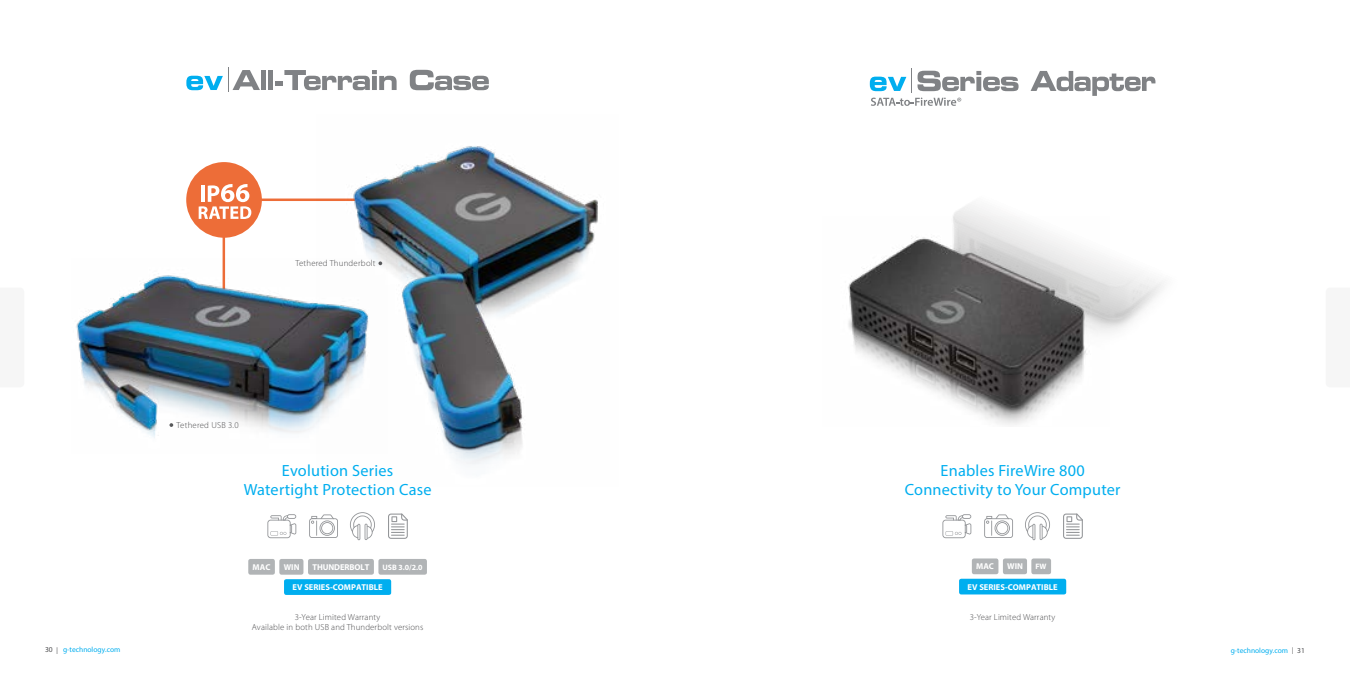
<style>
.page{position:relative;width:1350px;height:675px;background:#fff}
.page>*{position:absolute;margin:0;border:0;box-sizing:border-box;transform-origin:0 0}
.t1{font:16.25px/18.8px "Myriad Pro";letter-spacing:.015em;color:#00aeef;text-align:center}
.t2{font:300 8.75px/10.5px "Myriad Pro";letter-spacing:.015em;color:#4d4d4f;text-align:center}
.t3{font:700 8.5px "Myriad Pro";color:#fff}
.t4{font:700 7.88px "Myriad Pro";color:#fff}
.t5{font:7.5px "Myriad Pro";color:#00aeef}
.s1{color:#4d4d4f}
.s2{font-weight:300;font-size:10px;color:#4d4d4f}
</style>
<div class="page">
<hr style="left:223px;top:193px;width:2px;height:137px;background:#ed6d38">
<hr style="left:255px;top:199px;width:137px;height:2px;background:#ed6d38">
<img style="left:316px;top:146px;width:282px;height:319px">
<img style="left:76px;top:258px;width:312px;height:196px">
<div style="left:186px;top:162px;width:76px;height:76px;background:#ed6d38;border-radius:50%"></div>
<svg style="left:199px;top:184px;width:52px;height:35px"></svg>
<img style="left:842px;top:216px;width:267px;height:211px">
<div style="left:261px;top:70px;width:5px;height:20px;background:#808285"></div>
<div style="left:268px;top:70px;width:5px;height:20px;background:#808285"></div>
<svg style="left:276px;top:70px;width:121px;height:20px"></svg>
<svg style="left:410px;top:70px;width:79px;height:20px"></svg>
<svg style="left:186px;top:68px;width:74px;height:24px"></svg>
<div style="left:284px;top:579px;width:107px;height:16px;background:#00aeef;border-radius:2px"></div>
<div style="left:248px;top:559px;width:27px;height:16px;background:#b1b4b6;border-radius:2px"></div>
<div style="left:279px;top:559px;width:24px;height:16px;background:#b1b4b6;border-radius:2px"></div>
<div style="left:308px;top:559px;width:66px;height:16px;background:#b1b4b6;border-radius:2px"></div>
<div style="left:378px;top:559px;width:49px;height:16px;background:#b1b4b6;border-radius:2px"></div>
<svg style="left:169px;top:423px;width:4px;height:4px"></svg>
<svg style="left:378px;top:261px;width:4px;height:4px"></svg>
<svg style="left:870px;top:68px;width:149px;height:38px"></svg>
<svg style="left:1031px;top:71px;width:124px;height:25px"></svg>
<div style="left:972px;top:558px;width:26px;height:16px;background:#b1b4b6;border-radius:2px"></div>
<div style="left:1003px;top:558px;width:24px;height:16px;background:#b1b4b6;border-radius:2px"></div>
<div style="left:1031px;top:558px;width:20px;height:16px;background:#b1b4b6;border-radius:2px"></div>
<div style="left:959px;top:579px;width:107px;height:15px;background:#00aeef;border-radius:2px"></div>
<svg style="left:388px;top:514px;width:20px;height:25px"></svg>
<svg style="left:267px;top:514px;width:29px;height:24px"></svg>
<svg style="left:309px;top:514px;width:29px;height:24px"></svg>
<hr style="left:365px;top:524px;width:3px;height:16px;background:#939598">
<hr style="left:357px;top:524px;width:3px;height:16px;background:#939598">
<svg style="left:350px;top:512px;width:25px;height:27px"></svg>
<svg style="left:1063px;top:514px;width:20px;height:25px"></svg>
<svg style="left:942px;top:514px;width:29px;height:24px"></svg>
<svg style="left:984px;top:514px;width:29px;height:24px"></svg>
<hr style="left:1040px;top:524px;width:3px;height:16px;background:#939598">
<hr style="left:1032px;top:524px;width:3px;height:16px;background:#939598">
<svg style="left:1025px;top:512px;width:25px;height:27px"></svg>
<p class="t2" style="left:295px;top:258px;width:82px">Tethered Thunderbolt</p>
<p class="t2" style="left:177px;top:420px;width:63px">Tethered USB 3.0</p>
<h1 class="t1" style="left:244px;top:461px;width:189px">Evolution Series<br>Watertight Protection Case</h1>
<p class="t3" style="left:253px;top:561px;width:19px">MAC</p>
<p class="t3" style="left:284px;top:561px;width:17px">WIN</p>
<p class="t3" style="left:313px;top:561px;width:58px">THUNDERBOLT</p>
<p class="t4" style="left:382px;top:562px;width:42px">USB 3.0/2.0</p>
<p class="t3" style="left:293px;top:582px;width:92px">EV SERIES-COMPATIBLE</p>
<p class="t2" style="left:252px;top:611px;width:173px">3-Year Limited Warranty<br>Available in both USB and Thunderbolt versions</p>
<h1 class="t1" style="left:905px;top:461px;width:217px">Enables FireWire 800<br>Connectivity to Your Computer</h1>
<p class="t3" style="left:976px;top:561px;width:19px">MAC</p>
<p class="t3" style="left:1007px;top:561px;width:17px">WIN</p>
<p class="t4" style="left:1035px;top:561px;width:13px">FW</p>
<p class="t3" style="left:968px;top:581px;width:92px">EV SERIES-COMPATIBLE</p>
<p class="t2" style="left:970px;top:611px;width:87px">3-Year Limited Warranty</p>
<p class="t5" style="left:45px;top:645px;width:77px"><span class="s1">30</span> <span class="s2">I</span> g-technology.com</p>
<p class="t5" style="left:1231px;top:645px;width:76px">g-technology.com <span class="s2">I</span> <span class="s1">31</span></p>
</div>
